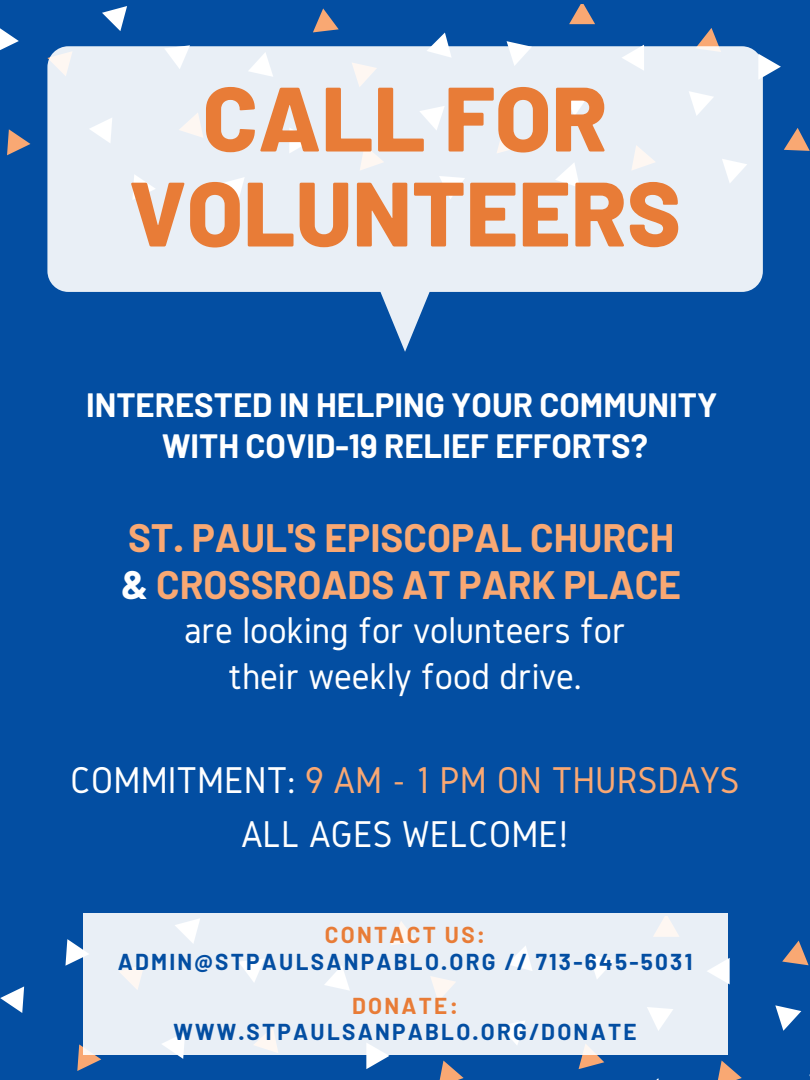
<style>
.page{position:relative;width:810px;height:1080px;background:#034ea2}
.page>*{position:absolute;margin:0;border:0;box-sizing:border-box;transform-origin:0 0}
.t1{font:800 91.19px/95px "Barlow";color:#e87c37;text-align:center}
.t2{font:38.75px/46.5px "Gidole";color:#fff;text-align:center}
.t3{font:700 38.75px/46.5px "Barlow";color:#f9a873}
.t4{font:700 32.94px/41.5px "Barlow";color:#fff;text-align:center}
.t5{font:700 22.5px "Barlow";letter-spacing:.1em;color:#034ea2}
.t6{font:700 22.5px "Barlow";letter-spacing:.1em;color:#e87c37}
.s1{color:#fff}
.s2{color:#f9a873}
</style>
<div class="page">
<svg style="left:102px;top:6px;width:25px;height:25px"></svg>
<svg style="left:507px;top:41px;width:21px;height:5px"></svg>
<svg style="left:763px;top:56px;width:18px;height:21px"></svg>
<svg style="left:7px;top:129px;width:23px;height:26px"></svg>
<svg style="left:569px;top:5px;width:26px;height:19px"></svg>
<svg style="left:697px;top:28px;width:22px;height:18px"></svg>
<svg style="left:784px;top:128px;width:26px;height:23px"></svg>
<svg style="left:313px;top:8px;width:26px;height:24px"></svg>
<svg style="left:0;top:28px;width:19px;height:22px"></svg>
<svg style="left:431px;top:33px;width:18px;height:13px"></svg>
<svg style="left:47px;top:46px;width:716px;height:306px;fill:#e9eff6"></svg>
<svg style="left:161px;top:1054px;width:24px;height:5px"></svg>
<svg style="left:0;top:986px;width:24px;height:27px"></svg>
<svg style="left:727px;top:958px;width:3px;height:26px"></svg>
<svg style="left:77px;top:1044px;width:24px;height:27px"></svg>
<svg style="left:579px;top:1054px;width:25px;height:15px"></svg>
<svg style="left:718px;top:1061px;width:24px;height:19px"></svg>
<svg style="left:782px;top:941px;width:27px;height:24px"></svg>
<svg style="left:439px;top:1061px;width:25px;height:19px"></svg>
<svg style="left:366px;top:1054px;width:23px;height:15px"></svg>
<svg style="left:65px;top:939px;width:18px;height:27px"></svg>
<svg style="left:775px;top:1005px;width:26px;height:26px"></svg>
<div style="left:83px;top:913px;width:644px;height:141px;background:#e9eff6"></div>
<h1 class="t1" style="left:129px;top:68px;width:554px">CALL FOR<br>VOLUNTEERS</h1>
<p class="t4" style="left:86px;top:383px;width:633px">INTERESTED IN HELPING YOUR COMMUNITY<br>WITH COVID-19 RELIEF EFFORTS?</p>
<p class="t3" style="left:121px;top:514px;width:561px">ST. PAUL'S EPISCOPAL CHURCH <span class="s1">&amp;</span> CROSSROADS AT PARK PLACE</p>
<p class="t2" style="left:184px;top:606px;width:443px">are looking for volunteers for their weekly food drive.</p>
<p class="t2" style="left:70px;top:753px;width:671px;line-height:53.6px">COMMITMENT: <span class="s2">9 AM - 1 PM ON THURSDAYS<br></span>ALL AGES WELCOME!</p>
<p class="t6" style="left:325px;top:921px;width:162px">CONTACT US:</p>
<p class="t5" style="left:118px;top:947px;width:576px">ADMIN@STPAULSANPABLO.ORG // 713-645-5031</p>
<p class="t6" style="left:352px;top:991px;width:107px">DONATE:</p>
<p class="t5" style="left:173px;top:1017px;width:465px">WWW.STPAULSANPABLO.ORG/DONATE</p>
</div>
